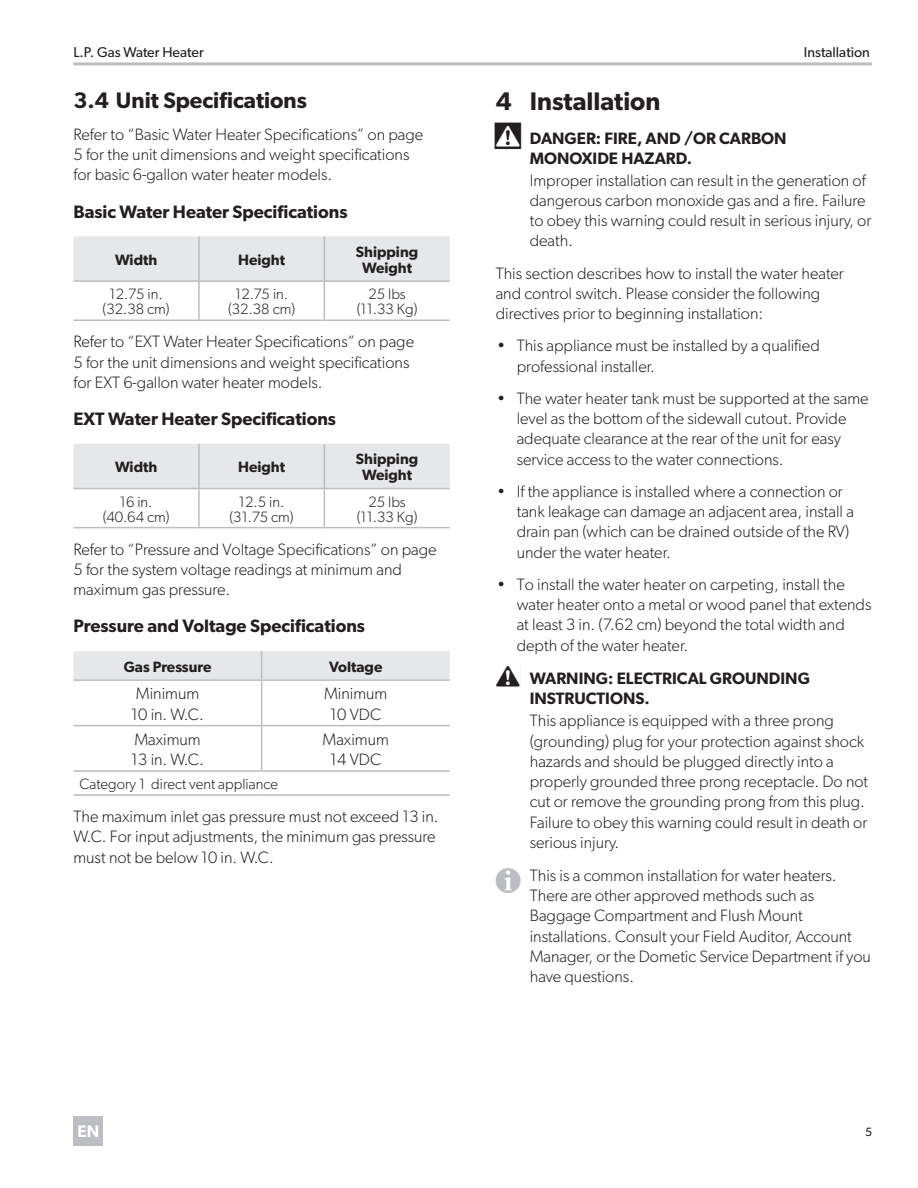
<style>
.page{position:relative;width:918px;height:1188px;background:#fff}
.page>*{position:absolute;margin:0;border:0;box-sizing:border-box;transform-origin:0 0}
.t1{font:600 25.5px "Gibson";color:#231f20}
.t2{font:600 22.5px "Gibson";color:#231f20}
.Table_Title{font:600 18px "Gibson";color:#231f20}
.t3{font:600 16.65px "Gibson";color:#fff}
.Safety_D_W_C-Body{font:300 16.5px/20.2px "Gibson";color:#231f20}
.BodyText{font:300 16.5px/20.2px "Gibson";color:#231f20}
.t4{font:600 16.5px/20.2px "Gibson";color:#231f20}
.Cell_Text_Center{font:300 15px/15px "Gibson";color:#231f20;text-align:center}
.Cell_Heading_Center{font:600 15px/15.8px "Gibson";color:#231f20;text-align:center}
.Cell_Heading_Center-2{font:300 15px "Gibson";color:#231f20}
.Cell_Text_Left{font:300 15px "Gibson";color:#231f20}
.Cell_Heading_Left{font:600 15px "Gibson";color:#231f20}
.t5{font:14.25px "Gibson";color:#231f20}
.t6{font:12px "Gibson";color:#231f20}
.s1{font-family:"Waeco Piktogramme";font-weight:400;font-size:30px;color:#bcbdc0}
</style>
<div class="page">
<hr style="left:73px;top:62px;width:799px;height:3px;background:#bcbdc0">
<div style="left:74px;top:1116px;width:29px;height:30px;background:#bdbec1"></div>
<div style="left:73px;top:236px;width:377px;height:44px;background:#e6e7e9"></div>
<hr style="left:199px;top:280px;width:125px;height:2px;background:#bcbdc0">
<hr style="left:324px;top:280px;width:126px;height:2px;background:#bcbdc0">
<hr style="left:198px;top:236px;width:2px;height:44px;background:#bcbdc0">
<hr style="left:324px;top:236px;width:1px;height:44px;background:#bcbdc0">
<hr style="left:198px;top:282px;width:2px;height:38px;background:#bcbdc0">
<hr style="left:324px;top:282px;width:1px;height:38px;background:#bcbdc0">
<hr style="left:199px;top:320px;width:125px;height:1px;background:#bcbdc0">
<hr style="left:324px;top:320px;width:126px;height:1px;background:#bcbdc0">
<hr style="left:73px;top:280px;width:126px;height:2px;background:#bcbdc0">
<hr style="left:73px;top:320px;width:126px;height:1px;background:#bcbdc0">
<div style="left:73px;top:444px;width:377px;height:44px;background:#e6e7e9"></div>
<hr style="left:199px;top:488px;width:125px;height:1px;background:#bcbdc0">
<hr style="left:324px;top:488px;width:126px;height:1px;background:#bcbdc0">
<hr style="left:198px;top:444px;width:2px;height:44px;background:#bcbdc0">
<hr style="left:324px;top:444px;width:1px;height:44px;background:#bcbdc0">
<hr style="left:198px;top:489px;width:2px;height:38px;background:#bcbdc0">
<hr style="left:324px;top:489px;width:1px;height:38px;background:#bcbdc0">
<hr style="left:199px;top:527px;width:125px;height:1px;background:#bcbdc0">
<hr style="left:324px;top:527px;width:126px;height:1px;background:#bcbdc0">
<hr style="left:73px;top:488px;width:126px;height:1px;background:#bcbdc0">
<hr style="left:73px;top:527px;width:126px;height:1px;background:#bcbdc0">
<div style="left:73px;top:651px;width:377px;height:28px;background:#e6e7e9"></div>
<hr style="left:73px;top:679px;width:189px;height:2px;background:#bcbdc0">
<hr style="left:262px;top:679px;width:188px;height:2px;background:#bcbdc0">
<hr style="left:261px;top:681px;width:1px;height:44px;background:#bcbdc0">
<hr style="left:73px;top:725px;width:189px;height:1px;background:#bcbdc0">
<hr style="left:262px;top:725px;width:188px;height:1px;background:#bcbdc0">
<hr style="left:261px;top:726px;width:1px;height:44px;background:#bcbdc0">
<hr style="left:73px;top:770px;width:189px;height:2px;background:#bcbdc0">
<hr style="left:262px;top:770px;width:188px;height:2px;background:#bcbdc0">
<hr style="left:73px;top:794px;width:189px;height:2px;background:#bcbdc0">
<hr style="left:262px;top:794px;width:188px;height:2px;background:#bcbdc0">
<svg style="left:495px;top:663px;width:26px;height:25px"></svg>
<p class="t5" style="left:73px;top:44px;width:132px">L. P. Gas Water Heater</p>
<p class="t5" style="left:804px;top:44px;width:68px">Installation</p>
<p class="t2" style="left:73px;top:86px;width:235px">3.4 Unit Specifications</p>
<p class="BodyText" style="left:73px;top:124px;width:351px">Refer to “Basic Water Heater Specifications” on page<br>5 for the unit dimensions and weight specifications for basic 6-gallon water heater models.</p>
<p class="Table_Title" style="left:73px;top:201px;width:276px">Basic Water Heater Specifications</p>
<p class="Cell_Heading_Center" style="left:115px;top:251px;width:44px">Width</p>
<p class="Cell_Heading_Center" style="left:238px;top:251px;width:48px">Height</p>
<p class="Cell_Heading_Center" style="left:356px;top:244px;width:64px">Shipping<br>Weight</p>
<p class="Cell_Heading_Center-2" style="left:110px;top:285px;width:55px">12.75 in.</p>
<p class="Cell_Text_Center" style="left:103px;top:301px;width:69px">(32.38 cm)</p>
<p class="t1" style="left:496px;top:86px;width:166px">4 Installation</p>
<p class="t4" style="left:530px;top:127px;width:258px">DANGER: FIRE, AND /OR CARBON<br>MONOXIDE HAZARD.</p>
<p class="Safety_D_W_C-Body" style="left:530px;top:170px;width:343px">Improper installation can result in the generation of dangerous carbon monoxide gas and a fire. Failure to obey this warning could result in serious injury, or death.</p>
<p class="BodyText" style="left:496px;top:263px;width:350px">This section describes how to install the water heater and control switch. Please consider the following directives prior to beginning installation:</p>
<p class="Safety_D_W_C-Body" style="left:517px;top:335px;width:305px;text-indent:-20px">• This appliance must be installed by a qualified professional installer.</p>
<p class="Safety_D_W_C-Body" style="left:517px;top:388px;width:353px;text-indent:-20px">• The water heater tank must be supported at the same level as the bottom of the sidewall cutout. Provide adequate clearance at the rear of the unit for easy service access to the water connections.</p>
<p class="Safety_D_W_C-Body" style="left:517px;top:481px;width:339px;text-indent:-20px">• If the appliance is installed where a connection or tank leakage can damage an adjacent area, install a drain pan (which can be drained outside of the RV) under the water heater.</p>
<p class="Safety_D_W_C-Body" style="left:517px;top:574px;width:356px;text-indent:-20px">• To install the water heater on carpeting, install the water heater onto a metal or wood panel that extends at least 3 in. (7.62 cm) beyond the total width and depth of the water heater.</p>
<p class="t4" style="left:530px;top:668px;width:282px">WARNING: ELECTRICAL GROUNDING<br>INSTRUCTIONS.</p>
<p class="Safety_D_W_C-Body" style="left:530px;top:710px;width:340px">This appliance is equipped with a three prong (grounding) plug for your protection against shock hazards and should be plugged directly into a properly grounded three prong receptacle. Do not cut or remove the grounding prong from this plug.<br>Failure to obey this warning could result in death or serious injury.</p>
<p class="Safety_D_W_C-Body" style="left:530px;top:865px;width:343px;text-indent:-34px"><span class="s1">I</span>This is a common installation for water heaters.<br>There are other approved methods such as Baggage Compartment and Flush Mount installations. Consult your Field Auditor, Account Manager, or the Dometic Service Department if you have questions.</p>
<p class="Cell_Text_Center" style="left:357px;top:286px;width:62px">25 lbs (11.33 Kg)</p>
<p class="BodyText" style="left:73px;top:331px;width:342px">Refer to “EXT Water Heater Specifications” on page<br>5 for the unit dimensions and weight specifications for EXT 6-gallon water heater models.</p>
<p class="Table_Title" style="left:73px;top:408px;width:264px">EXT Water Heater Specifications</p>
<p class="Cell_Heading_Center" style="left:115px;top:459px;width:44px">Width</p>
<p class="Cell_Heading_Center" style="left:238px;top:459px;width:48px">Height</p>
<p class="Cell_Heading_Center" style="left:356px;top:451px;width:64px">Shipping<br>Weight</p>
<p class="Cell_Heading_Center-2" style="left:120px;top:492px;width:34px">16 in.</p>
<p class="Cell_Text_Center" style="left:103px;top:509px;width:68px">(40.64 cm)</p>
<p class="Cell_Heading_Center-2" style="left:235px;top:285px;width:55px">12.75 in.</p>
<p class="Cell_Text_Center" style="left:228px;top:301px;width:69px">(32.38 cm)</p>
<p class="Cell_Text_Center" style="left:357px;top:494px;width:62px">25 lbs (11.33 Kg)</p>
<p class="BodyText" style="left:73px;top:539px;width:365px">Refer to “Pressure and Voltage Specifications” on page<br>5 for the system voltage readings at minimum and maximum gas pressure.</p>
<p class="Table_Title" style="left:73px;top:615px;width:293px">Pressure and Voltage Specifications</p>
<p class="Cell_Heading_Left" style="left:124px;top:658px;width:89px">Gas Pressure</p>
<p class="Cell_Heading_Left" style="left:329px;top:658px;width:55px">Voltage</p>
<p class="BodyText" style="left:131px;top:683px;width:74px">Minimum<br>10 in. W.C.</p>
<p class="BodyText" style="left:324px;top:683px;width:65px;text-align:center">Minimum<br>10 VDC</p>
<p class="BodyText" style="left:131px;top:729px;width:74px">Maximum<br>13 in. W.C.</p>
<p class="BodyText" style="left:323px;top:729px;width:68px;text-align:center">Maximum<br>14 VDC</p>
<p class="Cell_Text_Left" style="left:79px;top:775px;width:200px">Category 1 direct vent appliance</p>
<p class="BodyText" style="left:73px;top:806px;width:367px">The maximum inlet gas pressure must not exceed 13 in.<br>W.C. For input adjustments, the minimum gas pressure must not be below 10 in. W.C.</p>
<p class="Cell_Heading_Center-2" style="left:239px;top:492px;width:47px">12.5 in.</p>
<p class="Cell_Text_Center" style="left:230px;top:509px;width:66px">(31.75 cm)</p>
<p class="t3" style="left:78px;top:1121px;width:23px">EN</p>
<p class="t6" style="left:865px;top:1125px;width:9px">5</p>
</div>
